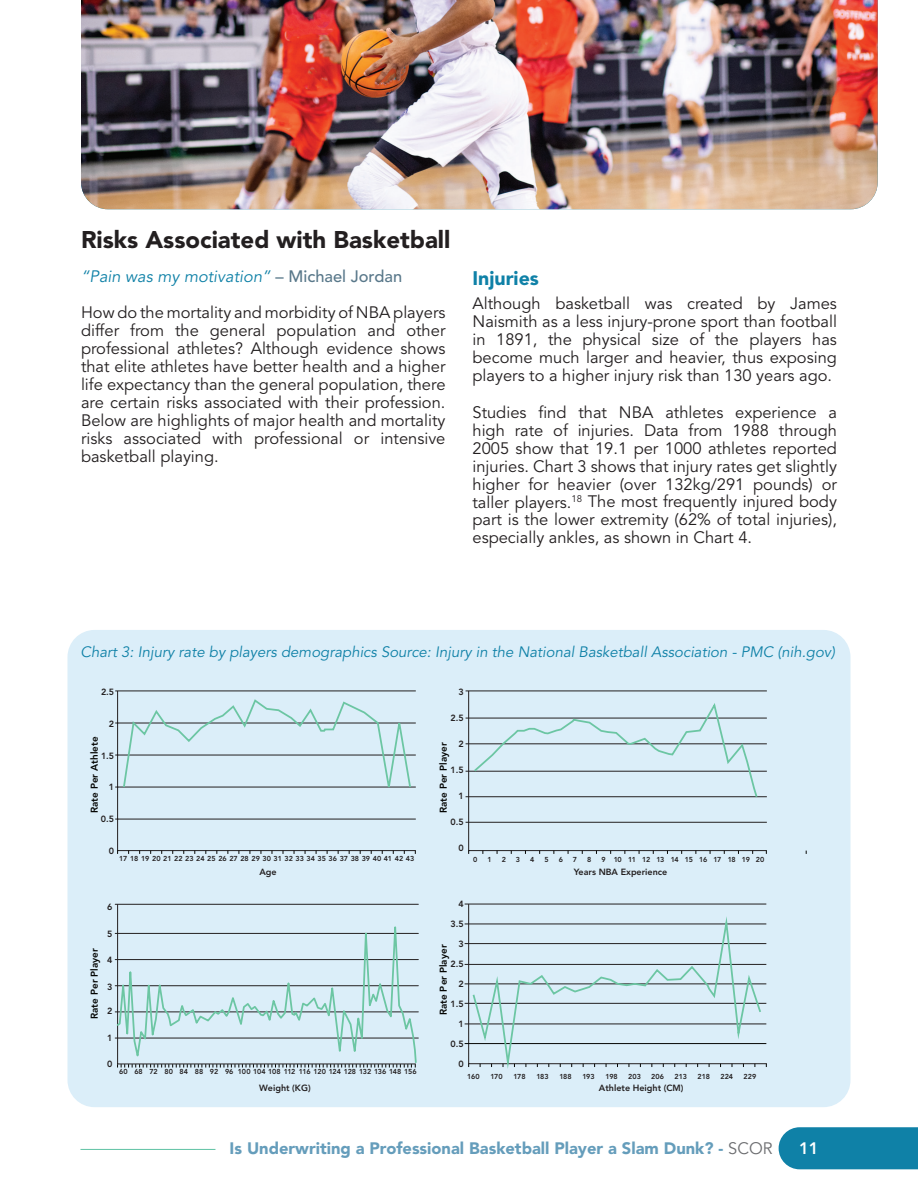
<style>
.page{position:relative;width:918px;height:1188px;background:#fff}
.page>*{position:absolute;margin:0;border:0;box-sizing:border-box;transform-origin:0 0}
.t1{font:900 24px "Avenir LT Std";color:#231f20}
.t2{font:900 19.5px "Avenir LT Std";color:#0f81a7}
.t3{font:16.5px/18px "Avenir LT Std";color:#231f20;text-align:justify}
.t4{font:900 16.5px "Avenir LT Std";color:#659dbb}
.t5{font:800 16.5px "Avenir LT Std";color:#fff}
.t6{font:italic 15px "Avenir LT Std";color:#0f81a7}
.t7{font:800 9.9px "Avenir LT Std";color:#040503}
.t8{font:800 9px "Avenir LT Std";color:#231f20}
.t9{font:800 7.2px "Avenir LT Std";letter-spacing:-.005em;color:#231f20}
.t10{font:800 7.2px "Avenir LT Std";letter-spacing:-.055em;color:#231f20}
.s1{font-style:italic;color:#0f81a7}
.s2{font-weight:500;color:#59788a}
.s3{font-weight:400;color:#6c6d70}
</style>
<div class="page">
<div style="left:779px;top:1127px;width:139px;height:42px;background:#0f81a7"></div>
<hr style="left:80px;top:1149px;width:135px;height:1px;background:#5fc2a4">
<div style="left:68px;top:630px;width:782px;height:477px;background:#dbeef9;border-radius:27px"></div>
<img style="left:81px;top:0;width:797px;height:209px">
<svg style="left:114px;top:690px;width:653px;height:375px"></svg>
<hr style="left:465px;top:923px;width:301px;height:1px;background:#231f20">
<hr style="left:465px;top:943px;width:301px;height:1px;background:#231f20">
<hr style="left:465px;top:964px;width:301px;height:1px;background:#231f20">
<hr style="left:465px;top:983px;width:301px;height:1px;background:#231f20">
<hr style="left:465px;top:1003px;width:301px;height:1px;background:#231f20">
<hr style="left:465px;top:1023px;width:301px;height:1px;background:#231f20">
<hr style="left:465px;top:1043px;width:301px;height:1px;background:#040503">
<svg style="left:471px;top:910px;width:292px;height:159px"></svg>
<hr style="left:465px;top:904px;width:301px;height:1px;background:#231f20">
<svg style="left:117px;top:1067px;width:299px;height:1px"></svg>
<svg style="left:115px;top:891px;width:303px;height:176px"></svg>
<svg style="left:468px;top:691px;width:299px;height:160px"></svg>
<hr style="left:466px;top:822px;width:301px;height:1px;background:#231f20">
<hr style="left:466px;top:796px;width:301px;height:1px;background:#231f20">
<hr style="left:466px;top:771px;width:301px;height:1px;background:#231f20">
<hr style="left:466px;top:743px;width:301px;height:1px;background:#231f20">
<hr style="left:466px;top:718px;width:301px;height:1px;background:#231f20">
<svg style="left:472px;top:700px;width:287px;height:99px"></svg>
<hr style="left:466px;top:690px;width:301px;height:1px;background:#231f20">
<h1 class="t1" style="left:81px;top:225px;width:371px">Risks Associated with Basketball</h1>
<p class="t3" style="left:81px;top:259px;width:366px;line-height:36px"><span class="s1">“Pain was my motivation”</span> <span class="s2">– Michael Jordan<br></span>How do the mortality and morbidity of NBA players</p>
<p class="t3" style="left:81px;top:322px;width:366px">differ from the general population and other professional athletes? Although evidence shows that elite athletes have better health and a higher life expectancy than the general population, there are certain risks associated with their profession.<br>Below are highlights of major health and mortality risks associated with professional or intensive basketball playing.</p>
<p class="t2" style="left:472px;top:266px;width:68px">Injuries</p>
<p class="t3" style="left:472px;top:295px;width:366px">Although basketball was created by James Naismith as a less injury-prone sport than football in 1891, the physical size of the players has become much larger and heavier, thus exposing players to a higher injury risk than 130 years ago.</p>
<p class="t3" style="left:472px;top:403px;width:366px">Studies find that NBA athletes experience a high rate of injuries. Data from 1988 through 2005 show that 19.1 per 1000 athletes reported injuries. Chart 3 shows that injury rates get slightly higher for heavier (over 132kg/291 pounds) or taller players.<sup>18</sup> The most frequently injured body part is the lower extremity (62% of total injuries), especially ankles, as shown in Chart 4.</p>
<p class="t6" style="left:80px;top:644px;width:756px">Chart 3: Injury rate by players demographics Source: Injury in the National Basketball Association - PMC (nih.gov)</p>
<p class="t8" style="left:101px;top:687px;width:15px">2.5</p>
<p class="t8" style="left:109px;top:718px;width:7px">2</p>
<p class="t8" style="left:101px;top:750px;width:15px">1.5</p>
<p class="t8" style="left:109px;top:782px;width:7px">1</p>
<p class="t8" style="left:101px;top:814px;width:15px">0.5</p>
<p class="t8" style="left:109px;top:845px;width:7px">0</p>
<p class="t7" style="left:89px;top:813px;width:78px;rotate:-90deg">Rate Per Athlete</p>
<p class="t9" style="left:119px;top:854px;width:297px">17 18 19 20 21 22 23 24 25 26 27 28 29 30 31 32 33 34 35 36 37 38 39 40 41 42 43</p>
<p class="t8" style="left:259px;top:866px;width:19px">Age</p>
<p class="t8" style="left:107px;top:901px;width:7px">6</p>
<p class="t8" style="left:107px;top:928px;width:7px">5</p>
<p class="t8" style="left:107px;top:954px;width:7px">4</p>
<p class="t8" style="left:107px;top:981px;width:7px">3</p>
<p class="t8" style="left:107px;top:1006px;width:7px">2</p>
<p class="t8" style="left:107px;top:1032px;width:7px">1</p>
<p class="t8" style="left:107px;top:1059px;width:7px">0</p>
<p class="t7" style="left:89px;top:1019px;width:72px;rotate:-90deg">Rate Per Player</p>
<p class="t9" style="left:119px;top:1068px;width:299px">60 68 72 80 84 88 92 96 100 104 108 112 116 120 124 128 132 136 148 156</p>
<p class="t8" style="left:259px;top:1083px;width:53px">Weight (KG)</p>
<p class="t8" style="left:458px;top:687px;width:7px">3</p>
<p class="t8" style="left:451px;top:713px;width:15px">2.5</p>
<p class="t8" style="left:458px;top:738px;width:7px">2</p>
<p class="t8" style="left:451px;top:764px;width:15px">1.5</p>
<p class="t8" style="left:458px;top:790px;width:7px">1</p>
<p class="t8" style="left:451px;top:816px;width:15px">0.5</p>
<p class="t8" style="left:458px;top:842px;width:7px">0</p>
<p class="t7" style="left:438px;top:813px;width:72px;rotate:-90deg">Rate Per Player</p>
<p class="t9" style="left:473px;top:855px;width:6px">0</p>
<p class="t8" style="left:459px;top:899px;width:7px">4</p>
<p class="t8" style="left:451px;top:919px;width:15px">3.5</p>
<p class="t8" style="left:459px;top:939px;width:7px">3</p>
<p class="t8" style="left:451px;top:959px;width:15px">2.5</p>
<p class="t8" style="left:459px;top:979px;width:7px">2</p>
<p class="t8" style="left:459px;top:1018px;width:7px">1</p>
<p class="t8" style="left:459px;top:1058px;width:7px">0</p>
<p class="t7" style="left:438px;top:1015px;width:72px;rotate:-90deg">Rate Per Player</p>
<p class="t8" style="left:451px;top:998px;width:15px">1.5</p>
<p class="t8" style="left:451px;top:1038px;width:15px">0.5</p>
<p class="t9" style="left:487px;top:855px;width:6px">1</p>
<p class="t9" style="left:502px;top:855px;width:6px">2</p>
<p class="t9" style="left:516px;top:855px;width:6px">3</p>
<p class="t9" style="left:530px;top:855px;width:6px">4</p>
<p class="t9" style="left:544px;top:855px;width:6px">5</p>
<p class="t9" style="left:559px;top:855px;width:6px">6</p>
<p class="t9" style="left:573px;top:855px;width:6px">7</p>
<p class="t9" style="left:587px;top:855px;width:6px">8</p>
<p class="t10" style="left:601px;top:855px;width:165px">9 10 11 12 13 14 15 16 17 18 19 20</p>
<p class="t8" style="left:574px;top:866px;width:95px">Years NBA Experience</p>
<p class="t9" style="left:467px;top:1072px;width:14px">160</p>
<p class="t9" style="left:490px;top:1072px;width:14px">170</p>
<p class="t9" style="left:513px;top:1072px;width:14px">178</p>
<p class="t9" style="left:536px;top:1072px;width:14px">183</p>
<p class="t9" style="left:559px;top:1072px;width:14px">188</p>
<p class="t9" style="left:582px;top:1072px;width:14px">193</p>
<p class="t9" style="left:606px;top:1072px;width:14px">198</p>
<p class="t9" style="left:628px;top:1072px;width:14px">203</p>
<p class="t9" style="left:651px;top:1072px;width:14px">206</p>
<p class="t9" style="left:675px;top:1072px;width:14px">213</p>
<p class="t9" style="left:698px;top:1072px;width:14px">218</p>
<p class="t9" style="left:721px;top:1072px;width:14px">224</p>
<p class="t9" style="left:744px;top:1072px;width:14px">229</p>
<p class="t8" style="left:599px;top:1083px;width:86px">Athlete Height (CM)</p>
<p class="t4" style="left:230px;top:1138px;width:544px">Is Underwriting a Professional Basketball Player a Slam Dunk? - <span class="s3">SCOR</span></p>
<p class="t5" style="left:799px;top:1139px;width:21px">11</p>
</div>
